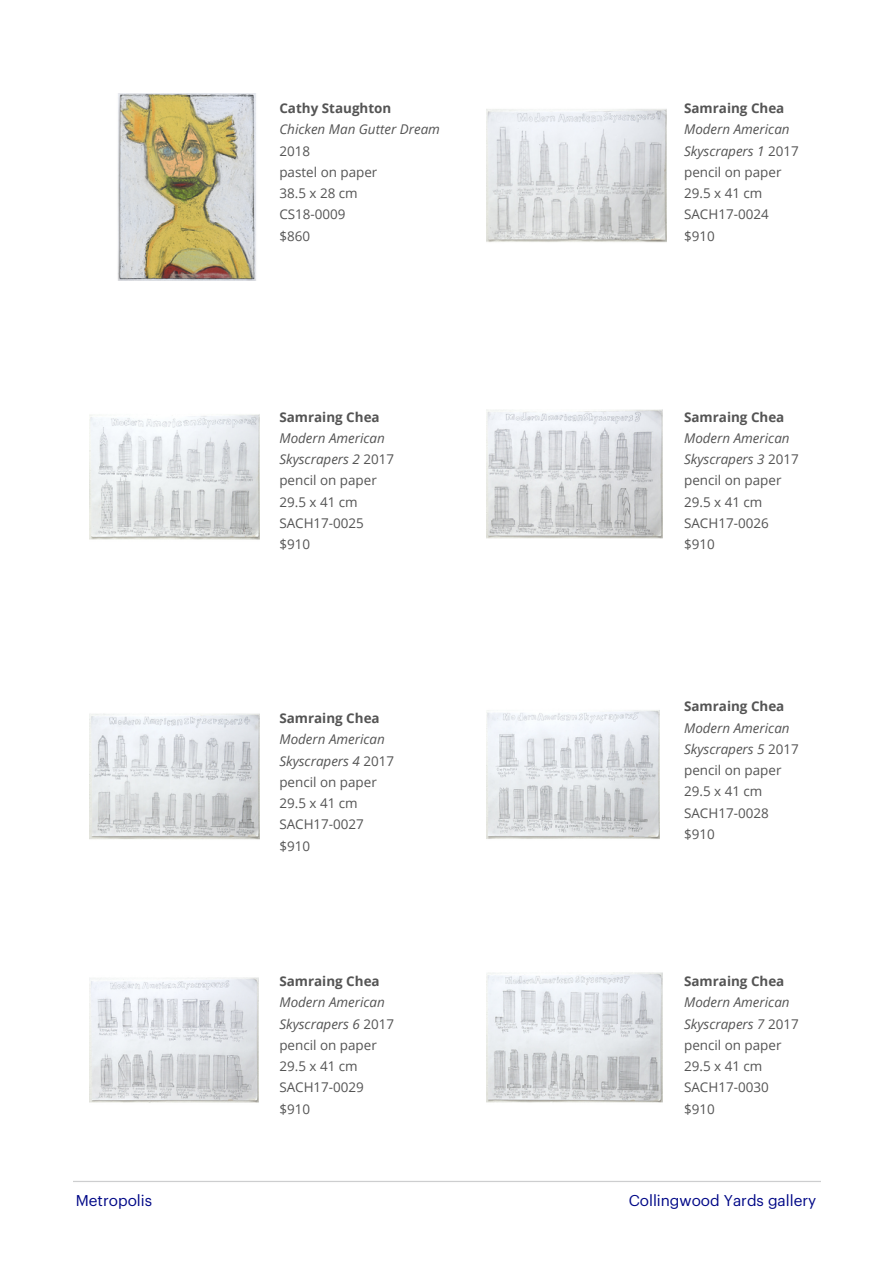
<style>
.page{position:relative;width:894px;height:1264px;background:#fff}
.page>*{position:absolute;margin:0;border:0;box-sizing:border-box;transform-origin:0 0}
.t1{font:15.3px "Graphik Trial";color:#000887}
.t2{font:13.35px "Open Sans";color:#545454}
.t3{font:italic 13.35px/21.3px "Open Sans";color:#545454}
.t4{font:700 13.35px "Open Sans";color:#545454}
.s1{font-style:normal}
</style>
<div class="page">
<img style="left:117px;top:94px;width:139px;height:186px">
<img style="left:486px;top:409px;width:176px;height:130px">
<img style="left:89px;top:713px;width:170px;height:127px">
<img style="left:89px;top:414px;width:170px;height:126px">
<img style="left:486px;top:109px;width:180px;height:134px">
<img style="left:486px;top:710px;width:173px;height:129px">
<img style="left:89px;top:977px;width:169px;height:126px">
<img style="left:486px;top:972px;width:176px;height:131px">
<p class="t4" style="left:279px;top:99px;width:113px">Cathy Staughton</p>
<p class="t3" style="left:279px;top:119px;width:162px">Chicken Man Gutter Dream<br><span class="s1">2018</span></p>
<p class="t2" style="left:279px;top:163px;width:99px">pastel on paper</p>
<p class="t2" style="left:279px;top:184px;width:80px">38.5 x 28 cm</p>
<p class="t2" style="left:279px;top:205px;width:68px">CS18-0009</p>
<p class="t2" style="left:279px;top:226px;width:32px">$860</p>
<p class="t4" style="left:279px;top:407px;width:102px">Samraing Chea</p>
<p class="t3" style="left:279px;top:427px;width:116px">Modern American<br>Skyscrapers 2 <span class="s1">2017</span></p>
<p class="t2" style="left:279px;top:471px;width:99px">pencil on paper</p>
<p class="t2" style="left:279px;top:492px;width:80px">29.5 x 41 cm</p>
<p class="t2" style="left:279px;top:513px;width:86px">SACH17-0025</p>
<p class="t2" style="left:279px;top:535px;width:32px">$910</p>
<p class="t4" style="left:279px;top:708px;width:102px">Samraing Chea</p>
<p class="t3" style="left:279px;top:728px;width:116px">Modern American<br>Skyscrapers 4 <span class="s1">2017</span></p>
<p class="t2" style="left:279px;top:772px;width:99px">pencil on paper</p>
<p class="t2" style="left:279px;top:793px;width:80px">29.5 x 41 cm</p>
<p class="t2" style="left:279px;top:815px;width:86px">SACH17-0027</p>
<p class="t2" style="left:279px;top:836px;width:32px">$910</p>
<p class="t4" style="left:279px;top:971px;width:102px">Samraing Chea</p>
<p class="t3" style="left:279px;top:991px;width:116px">Modern American<br>Skyscrapers 6 <span class="s1">2017</span></p>
<p class="t2" style="left:279px;top:1035px;width:99px">pencil on paper</p>
<p class="t2" style="left:279px;top:1056px;width:80px">29.5 x 41 cm</p>
<p class="t2" style="left:279px;top:1078px;width:86px">SACH17-0029</p>
<p class="t2" style="left:279px;top:1099px;width:32px">$910</p>
<p class="t4" style="left:684px;top:99px;width:102px">Samraing Chea</p>
<p class="t3" style="left:684px;top:119px;width:116px">Modern American<br>Skyscrapers 1 <span class="s1">2017</span></p>
<p class="t2" style="left:684px;top:163px;width:99px">pencil on paper</p>
<p class="t2" style="left:684px;top:184px;width:80px">29.5 x 41 cm</p>
<p class="t2" style="left:684px;top:205px;width:86px">SACH17-0024</p>
<p class="t2" style="left:684px;top:226px;width:32px">$910</p>
<p class="t4" style="left:684px;top:407px;width:102px">Samraing Chea</p>
<p class="t3" style="left:684px;top:427px;width:116px">Modern American<br>Skyscrapers 3 <span class="s1">2017</span></p>
<p class="t2" style="left:684px;top:471px;width:99px">pencil on paper</p>
<p class="t2" style="left:684px;top:492px;width:80px">29.5 x 41 cm</p>
<p class="t2" style="left:684px;top:513px;width:86px">SACH17-0026</p>
<p class="t2" style="left:684px;top:535px;width:32px">$910</p>
<p class="t4" style="left:684px;top:697px;width:102px">Samraing Chea</p>
<p class="t3" style="left:684px;top:716px;width:116px">Modern American<br>Skyscrapers 5 <span class="s1">2017</span></p>
<p class="t2" style="left:684px;top:761px;width:99px">pencil on paper</p>
<p class="t2" style="left:684px;top:782px;width:80px">29.5 x 41 cm</p>
<p class="t2" style="left:684px;top:803px;width:86px">SACH17-0028</p>
<p class="t2" style="left:684px;top:824px;width:32px">$910</p>
<p class="t4" style="left:684px;top:971px;width:102px">Samraing Chea</p>
<p class="t3" style="left:684px;top:991px;width:116px">Modern American<br>Skyscrapers 7 <span class="s1">2017</span></p>
<p class="t2" style="left:684px;top:1035px;width:99px">pencil on paper</p>
<p class="t2" style="left:684px;top:1056px;width:80px">29.5 x 41 cm</p>
<p class="t2" style="left:684px;top:1078px;width:86px">SACH17-0030</p>
<p class="t2" style="left:684px;top:1099px;width:32px">$910</p>
<p class="t1" style="left:76px;top:1193px;width:78px">Metropolis</p>
<p class="t1" style="left:628px;top:1193px;width:189px">Collingwood Yards gallery</p>
</div>
